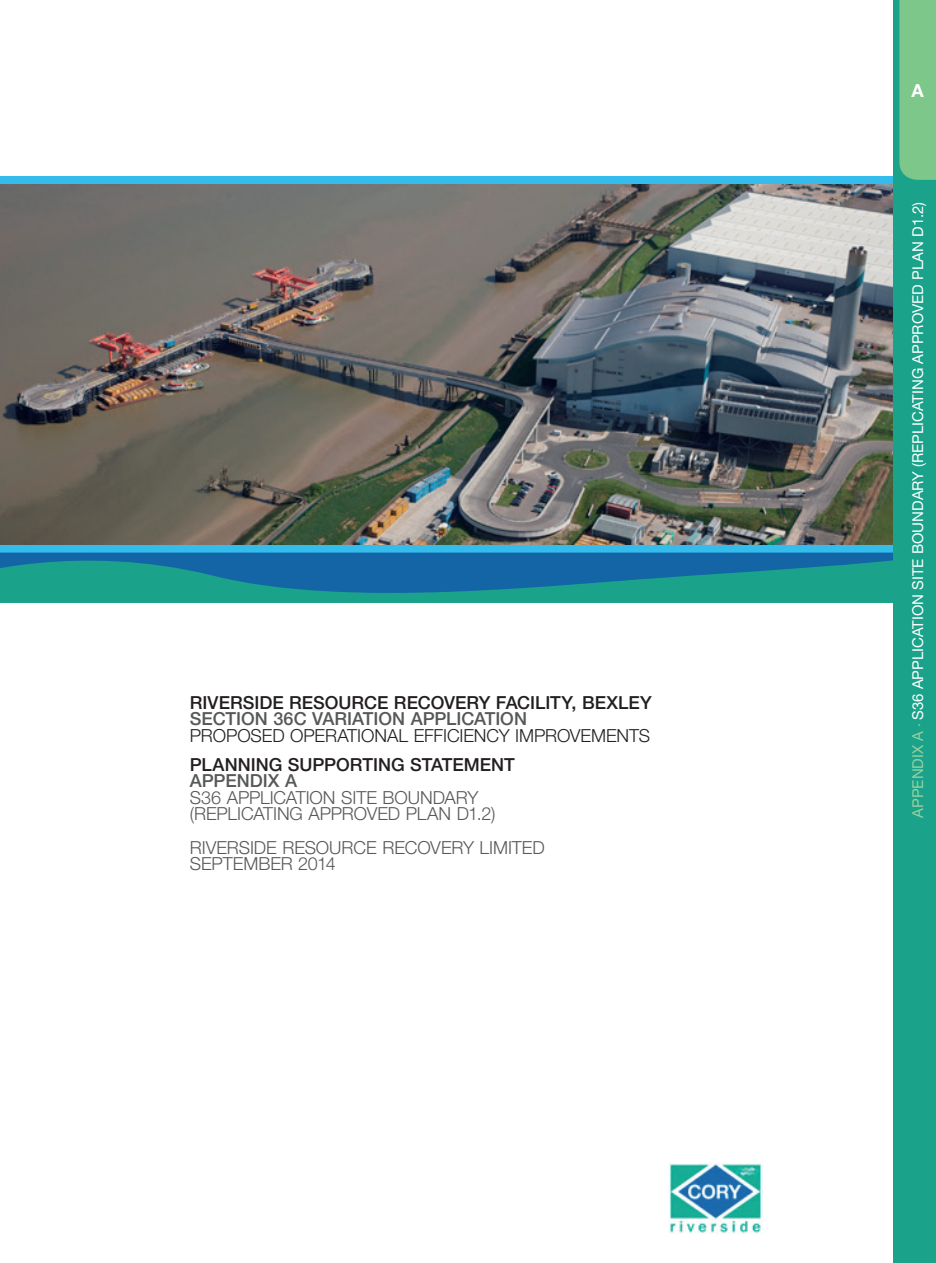
<style>
.page{position:relative;width:936px;height:1263px;background:#fff}
.page>*{position:absolute;margin:0;border:0;box-sizing:border-box;transform-origin:0 0}
.t1{font:300 18px/16.5px "Helvetica Neue LT Std";letter-spacing:-.005em;color:#57585a}
.t2{font:500 18px "Helvetica Neue LT Std";color:#231f20}
.t3{font:300 18px "Helvetica Neue LT Std";letter-spacing:-.005em;color:#231f20}
.t4{font:500 18px "Helvetica Neue LT Std";color:#57585a}
.t5{font:700 18px "Helvetica Neue LT Std";color:#fff}
.t6{font:15px "Helvetica Neue LT Std";color:#fff}
.s1{color:#97d0a0}
</style>
<div class="page">
<img style="left:669px;top:1163px;width:93px;height:70px">
<div style="left:0;top:176px;width:910px;height:43px;background:#34bced"></div>
<img style="left:0;top:184px;width:893px;height:358px">
<svg style="left:0;top:542px;width:893px;height:61px"></svg>
<div style="left:893px;top:0;width:42px;height:1263px;background:#1aa38a"></div>
<div style="left:899px;top:0;width:36px;height:180px;background:#7dc78b"></div>
<p class="t2" style="left:190px;top:692px;width:463px">RIVERSIDE RESOURCE RECOVERY FACILITY, BEXLEY</p>
<p class="t4" style="left:190px;top:708px;width:338px">SECTION 36C VARIATION APPLICATION</p>
<p class="t3" style="left:190px;top:724px;width:462px">PROPOSED OPERATIONAL EFFICIENCY IMPROVEMENTS</p>
<p class="t2" style="left:190px;top:754px;width:326px">PLANNING SUPPORTING STATEMENT</p>
<p class="t4" style="left:190px;top:770px;width:109px">APPENDIX A</p>
<p class="t1" style="left:190px;top:789px;width:307px">S36 APPLICATION SITE BOUNDARY (REPLICATING APPROVED PLAN D1.2)</p>
<p class="t1" style="left:190px;top:839px;width:356px">RIVERSIDE RESOURCE RECOVERY LIMITED<br>SEPTEMBER 2014</p>
<p class="t5" style="left:911px;top:79px;width:14px">A</p>
<p class="t6" style="left:908px;top:818px;width:618px;rotate:-90deg"><span class="s1">APPENDIX A</span> <sup>.</sup> S36 APPLICATION SITE BOUNDARY (REPLICATING APPROVED PLAN D1.2)</p>
</div>
